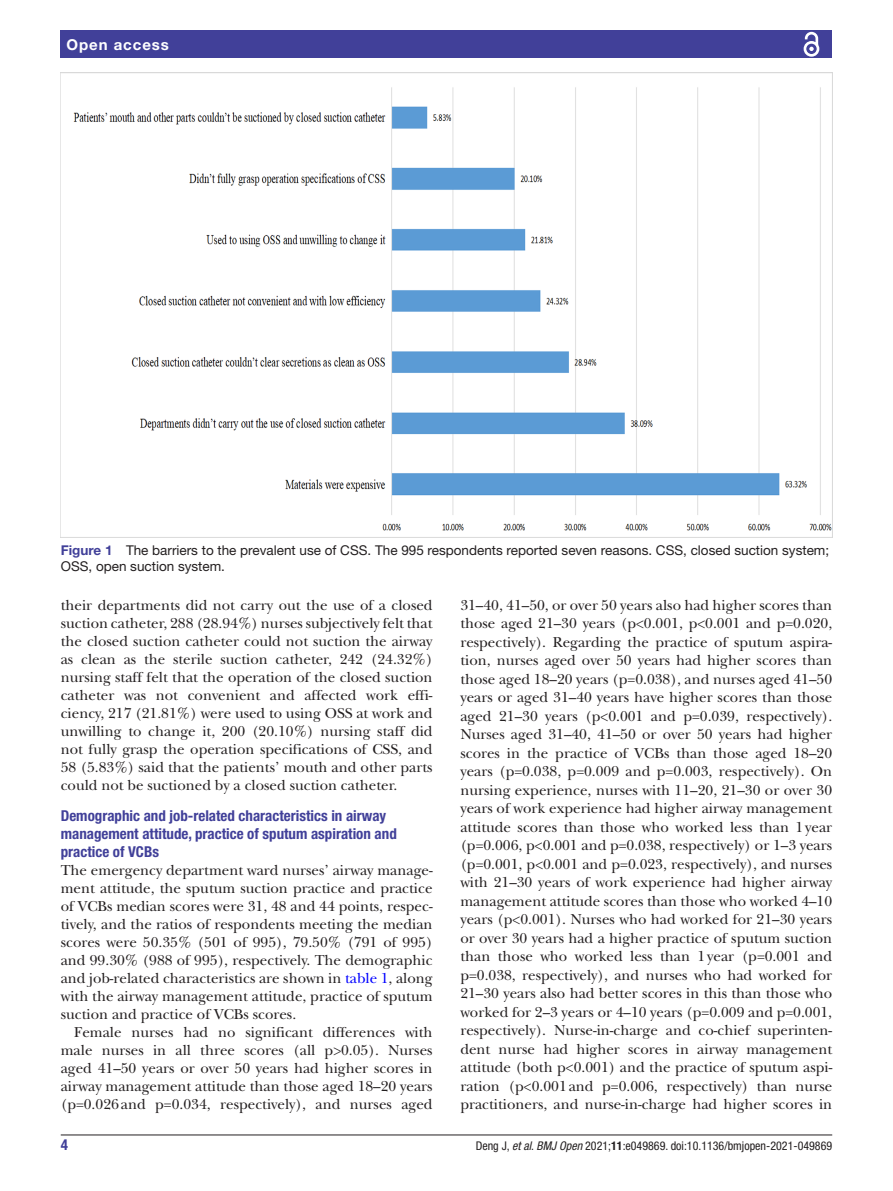
<style>
.page{position:relative;width:893px;height:1191px;background:#fff}
.page>*{position:absolute;margin:0;border:0;box-sizing:border-box;transform-origin:0 0}
.t1{font:15px/18.5px "New Baskerville";color:#231f20;text-align:justify}
.t2{font:700 condensed 15px/18px "Helvetica Neue LT Std";color:#414099}
.t3{font:700 15px "Helvetica Neue LT Std";letter-spacing:.065em;color:#fff}
.t4{font:13.5px/16.2px "Helvetica Neue LT Std";color:#231f20}
.t5{font:condensed 12px "Helvetica Neue LT Std";color:#231f20}
.s1{font-weight:700;color:#414099}
.s2{color:#00f}
.s3{font-style:italic}
.s4{font-weight:700}
</style>
<div class="page">
<hr style="left:61px;top:1134px;width:771px;height:1px;background:#231f20">
<div style="left:61px;top:31px;width:771px;height:27px;background:#414099"></div>
<svg style="left:803px;top:31px;width:17px;height:26px"></svg>
<img style="left:73px;top:73px;width:759px;height:458px">
<p class="t3" style="left:66px;top:35px;width:104px">Open access</p>
<p class="t4" style="left:61px;top:542px;width:770px"><span class="s1">Figure 1</span> The barriers to the prevalent use of CSS. The 995 respondents reported seven reasons. CSS, closed suction system;<br>OSS, open suction system.</p>
<p class="t1" style="left:61px;top:596px;width:373px;line-height:18px">their departments did not carry out the use of a closed suction catheter, 288 (28.94%) nurses subjectively felt that the closed suction catheter could not suction the airway as clean as the sterile suction catheter, 242 (24.32%) nursing staff felt that the operation of the closed suction catheter was not convenient and affected work effi&shy;ciency, 217 (21.81%) were used to using OSS at work and unwilling to change it, 200 (20.10%) nursing staff did not fully grasp the operation specifications of CSS, and 58 (5.83%) said that the patients’ mouth and other parts could not be suctioned by a closed suction catheter.</p>
<p class="t2" style="left:61px;top:806px;width:338px">Demographic and job-related characteristics in airway management attitude, practice of sputum aspiration and practice of VCBs</p>
<p class="t1" style="left:61px;top:861px;width:373px;line-height:18px">The emergency department ward nurses’ airway manage&shy;ment attitude, the sputum suction practice and practice of VCBs median scores were 31, 48 and 44 points, respec&shy;tively, and the ratios of respondents meeting the median scores were 50.35% (501 of 995), 79.50% (791 of 995) and 99.30% (988 of 995), respectively. The demographic and job-related characteristics are shown in <span class="s2">table 1</span>, along with the airway management attitude, practice of sputum suction and practice of VCBs scores.</p>
<p class="t1" style="left:61px;top:1023px;width:373px;line-height:18px;text-indent:14px">Female nurses had no significant differences with male nurses in all three scores (all p&gt;0.05). Nurses aged 41–50 years or over 50 years had higher scores in airway management attitude than those aged 18–20 years (p=0.026and p=0.034, respectively), and nurses aged</p>
<p class="t1" style="left:460px;top:595px;width:373px">31–40, 41–50, or over 50 years also had higher scores than those aged 21–30 years (p&lt;0.001, p&lt;0.001 and p=0.020, respectively). Regarding the practice of sputum aspira&shy;tion, nurses aged over 50 years had higher scores than those aged 18–20 years (p=0.038), and nurses aged 41–50 years or aged 31–40 years have higher scores than those aged 21–30 years (p&lt;0.001 and p=0.039, respectively).<br>Nurses aged 31–40, 41–50 or over 50 years had higher scores in the practice of VCBs than those aged 18–20 years (p=0.038, p=0.009 and p=0.003, respectively). On nursing experience, nurses with 11–20, 21–30 or over 30 years of work experience had higher airway management attitude scores than those who worked less than 1year (p=0.006, p&lt;0.001 and p=0.038, respectively) or 1–3 years (p=0.001, p&lt;0.001 and p=0.023, respectively), and nurses with 21–30 years of work experience had higher airway management attitude scores than those who worked 4–10 years (p&lt;0.001). Nurses who had worked for 21–30 years or over 30 years had a higher practice of sputum suction than those who worked less than 1year (p=0.001 and p=0.038, respectively), and nurses who had worked for 21–30 years also had better scores in this than those who worked for 2–3 years or 4–10 years (p=0.009 and p=0.001, respectively). Nurse-in-charge and co-chief superinten&shy;dent nurse had higher scores in airway management attitude (both p&lt;0.001) and the practice of sputum aspi&shy;ration (p&lt;0.001and p=0.006, respectively) than nurse practitioners, and nurse-in-charge had higher scores in</p>
<p class="t2" style="left:61px;top:1135px;width:9px">4</p>
<p class="t5" style="left:476px;top:1138px;width:358px">Deng J, <span class="s3">et al</span>. <span class="s3">BMJ Open</span> 2021;<span class="s4">11</span>:e049869. doi:10.1136/bmjopen-2021-049869</p>
</div>
